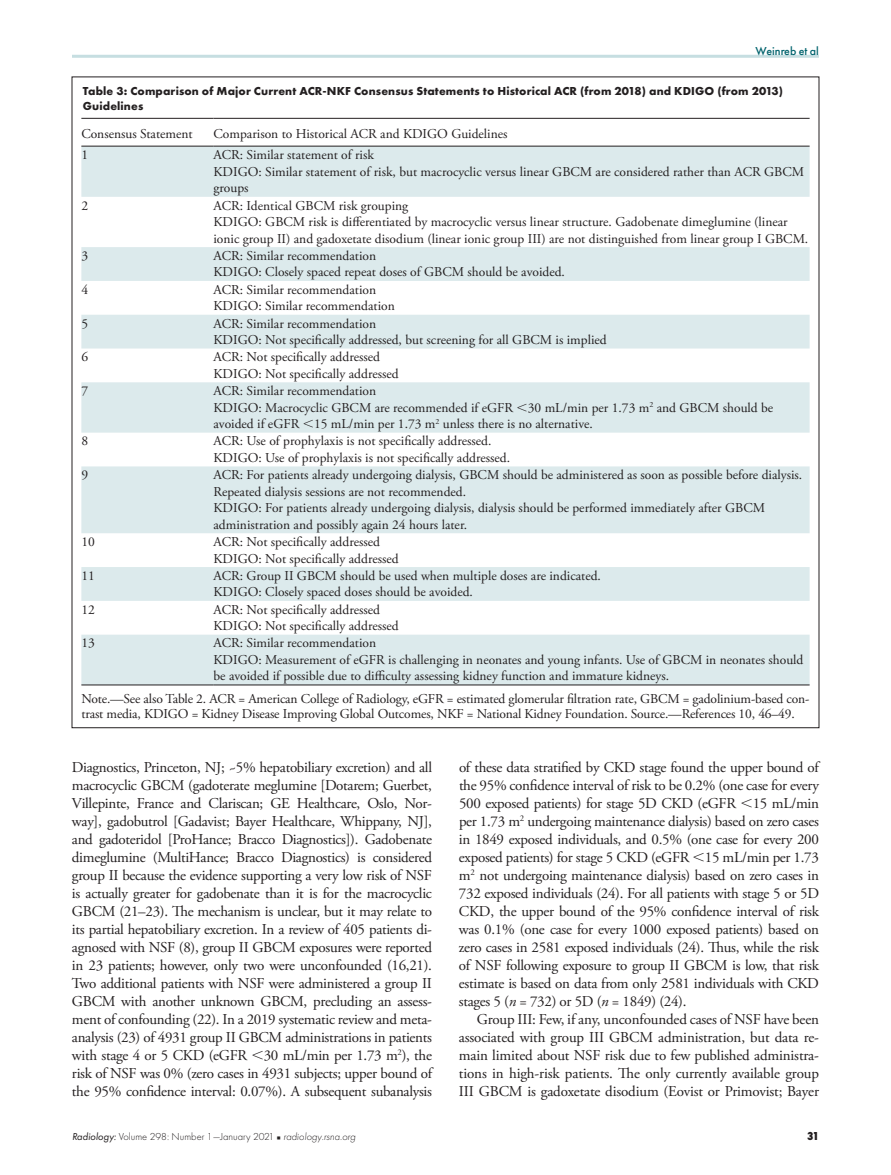
<style>
.page{position:relative;width:891px;height:1175px;background:#fff}
.page>*{position:absolute;margin:0;border:0;box-sizing:border-box;transform-origin:0 0}
.t1{font:15px/18px "Adobe Garamond Pro";letter-spacing:-.02em;color:#231f20;text-align:justify}
.t2{font:13.5px/16.5px "Adobe Garamond Pro";color:#231f20}
.t3{font:700 12px/15px "Futura PT";letter-spacing:.01em;color:#231f20}
.t4{font:500 12px "Futura PT";color:#00636d}
.t5{font:800 12px "Futura PT Cond";color:#231f20}
.t6{font:300 10.5px "Futura PT";color:#231f20}
.s1{font-family:"Universal Greekwith Math Pi"}
.s2{font-style:italic}
.s3{font-weight:400;font-style:italic}
.s4{font-family:"Universal Newswith Comm Pi";font-weight:400;font-size:6px}
</style>
<div class="page">
<hr style="left:72px;top:55px;width:747px;height:3px;background:#c6dee1">
<svg style="left:81px;top:147px;width:729px;height:537px;fill:#dceaec"></svg>
<hr style="left:81px;top:146px;width:133px;height:1px;background:#231f20">
<hr style="left:214px;top:146px;width:596px;height:1px;background:#231f20">
<hr style="left:81px;top:684px;width:133px;height:1px;background:#231f20">
<hr style="left:214px;top:684px;width:596px;height:1px;background:#231f20">
<hr style="left:81px;top:118px;width:133px;height:1px;background:#231f20">
<hr style="left:214px;top:118px;width:596px;height:1px;background:#231f20">
<p class="t4" style="left:756px;top:44px;width:65px">Weinreb et al</p>
<p class="t3" style="left:83px;top:84px;width:702px">Table 3: Comparison of Major Current ACR-NKF Consensus Statements to Historical ACR (from 2018) and KDIGO (from 2013)<br>Guidelines</p>
<p class="t2" style="left:81px;top:126px;width:113px">Consensus Statement</p>
<p class="t2" style="left:214px;top:126px;width:296px">Comparison to Historical ACR and KDIGO Guidelines</p>
<p class="t2" style="left:81px;top:147px;width:8px">1</p>
<p class="t2" style="left:214px;top:147px;width:592px">ACR: Similar statement of risk<br>KDIGO: Similar statement of risk, but macrocyclic versus linear GBCM are considered rather than ACR GBCM groups</p>
<p class="t2" style="left:81px;top:197px;width:8px">2</p>
<p class="t2" style="left:214px;top:197px;width:596px">ACR: Identical GBCM risk grouping<br>KDIGO: GBCM risk is differentiated by macrocyclic versus linear structure. Gadobenate dimeglumine (linear ionic group II) and gadoxetate disodium (linear ionic group III) are not distinguished from linear group I GBCM.</p>
<p class="t2" style="left:81px;top:248px;width:8px">3</p>
<p class="t2" style="left:214px;top:248px;width:353px">ACR: Similar recommendation<br>KDIGO: Closely spaced repeat doses of GBCM should be avoided.</p>
<p class="t2" style="left:81px;top:282px;width:8px">4</p>
<p class="t2" style="left:214px;top:282px;width:183px">ACR: Similar recommendation<br>KDIGO: Similar recommendation</p>
<p class="t2" style="left:81px;top:315px;width:8px">5</p>
<p class="t2" style="left:214px;top:315px;width:395px">ACR: Similar recommendation<br>KDIGO: Not specifically addressed, but screening for all GBCM is implied</p>
<p class="t2" style="left:81px;top:349px;width:8px">6</p>
<p class="t2" style="left:214px;top:349px;width:187px">ACR: Not specifically addressed<br>KDIGO: Not specifically addressed</p>
<p class="t2" style="left:81px;top:383px;width:8px">7</p>
<p class="t2" style="left:214px;top:383px;width:561px">ACR: Similar recommendation<br>KDIGO: Macrocyclic GBCM are recommended if eGFR <span class="s1">,</span>30 mL/min per 1.73 m<sup>2</sup> and GBCM should be avoided if eGFR <span class="s1">,</span>15 mL/min per 1.73 m<sup>2</sup> unless there is no alternative.</p>
<p class="t2" style="left:81px;top:433px;width:8px">8</p>
<p class="t2" style="left:214px;top:433px;width:298px">ACR: Use of prophylaxis is not specifically addressed.<br>KDIGO: Use of prophylaxis is not specifically addressed.</p>
<p class="t2" style="left:81px;top:467px;width:8px">9</p>
<p class="t2" style="left:214px;top:467px;width:590px">ACR: For patients already undergoing dialysis, GBCM should be administered as soon as possible before dialysis.<br>Repeated dialysis sessions are not recommended.<br>KDIGO: For patients already undergoing dialysis, dialysis should be performed immediately after GBCM administration and possibly again 24 hours later.</p>
<p class="t2" style="left:81px;top:534px;width:15px">10</p>
<p class="t2" style="left:214px;top:534px;width:187px">ACR: Not specifically addressed<br>KDIGO: Not specifically addressed</p>
<p class="t2" style="left:81px;top:568px;width:15px">11</p>
<p class="t2" style="left:214px;top:568px;width:389px">ACR: Group II GBCM should be used when multiple doses are indicated.<br>KDIGO: Closely spaced doses should be avoided.</p>
<p class="t2" style="left:81px;top:601px;width:15px">12</p>
<p class="t2" style="left:214px;top:601px;width:187px">ACR: Not specifically addressed<br>KDIGO: Not specifically addressed</p>
<p class="t2" style="left:81px;top:635px;width:15px">13</p>
<p class="t2" style="left:214px;top:635px;width:591px">ACR: Similar recommendation<br>KDIGO: Measurement of eGFR is challenging in neonates and young infants. Use of GBCM in neonates should be avoided if possible due to difficulty assessing kidney function and immature kidneys.</p>
<p class="t2" style="left:81px;top:692px;width:730px;line-height:15px">Note.—See also Table 2. ACR = American College of Radiology, eGFR = estimated glomerular filtration rate, GBCM = gadolinium-based con&shy;trast media, KDIGO = Kidney Disease Improving Global Outcomes, NKF = National Kidney Foundation. Source.—References 10, 46–49.</p>
<p class="t1" style="left:72px;top:759px;width:362px">Diagnostics, Princeton, NJ; ~5% hepatobiliary excretion) and all macrocyclic GBCM (gadoterate meglumine [Dotarem; Guerbet, Villepinte, France and Clariscan; GE Healthcare, Oslo, Nor&shy;way], gadobutrol [Gadavist; Bayer Healthcare, Whippany, NJ], and gadoteridol [ProHance; Bracco Diagnostics]). Gadobenate dimeglumine (MultiHance; Bracco Diagnostics) is considered group II because the evidence supporting a very low risk of NSF is actually greater for gadobenate than it is for the macrocyclic GBCM (21–23). The mechanism is unclear, but it may relate to its partial hepatobiliary excretion. In a review of 405 patients di&shy;agnosed with NSF (8), group II GBCM exposures were reported in 23 patients; however, only two were unconfounded (16,21).<br>Two additional patients with NSF were administered a group II GBCM with another unknown GBCM, precluding an assess&shy;ment of confounding (22). In a 2019 systematic review and meta&shy;analysis (23) of 4931 group II GBCM administrations in patients with stage 4 or 5 CKD (eGFR <span class="s1">,</span>30 mL/min per 1.73 m<sup>2</sup>), the risk of NSF was 0% (zero cases in 4931 subjects; upper bound of the 95% confidence interval: 0.07%). A subsequent subanalysis</p>
<p class="t1" style="left:459px;top:759px;width:362px">of these data stratified by CKD stage found the upper bound of the 95% confidence interval of risk to be 0.2% (one case for every 500 exposed patients) for stage 5D CKD (eGFR <span class="s1">,</span>15 mL/min per 1.73 m<sup>2</sup> undergoing maintenance dialysis) based on zero cases in 1849 exposed individuals, and 0.5% (one case for every 200 exposed patients) for stage 5 CKD (eGFR <span class="s1">,</span>15 mL/min per 1.73 m<sup>2</sup> not undergoing maintenance dialysis) based on zero cases in 732 exposed individuals (24). For all patients with stage 5 or 5D CKD, the upper bound of the 95% confidence interval of risk was 0.1% (one case for every 1000 exposed patients) based on zero cases in 2581 exposed individuals (24). Thus, while the risk of NSF following exposure to group II GBCM is low, that risk estimate is based on data from only 2581 individuals with CKD stages 5 (<span class="s2">n</span> = 732) or 5D (<span class="s2">n</span> = 1849) (24).</p>
<p class="t1" style="left:459px;top:1011px;width:362px;text-indent:18px">Group III: Few, if any, unconfounded cases of NSF have been associated with group III GBCM administration, but data re&shy;main limited about NSF risk due to few published administra&shy;tions in high-risk patients. The only currently available group III GBCM is gadoxetate disodium (Eovist or Primovist; Bayer</p>
<p class="t6" style="left:72px;top:1131px;width:285px"><span class="s3">Radiology:</span> Volume 298: Number 1—January 2021 <span class="s4">n</span> <span class="s2">radiology.rsna.org</span></p>
<p class="t5" style="left:807px;top:1129px;width:13px">31</p>
</div>
